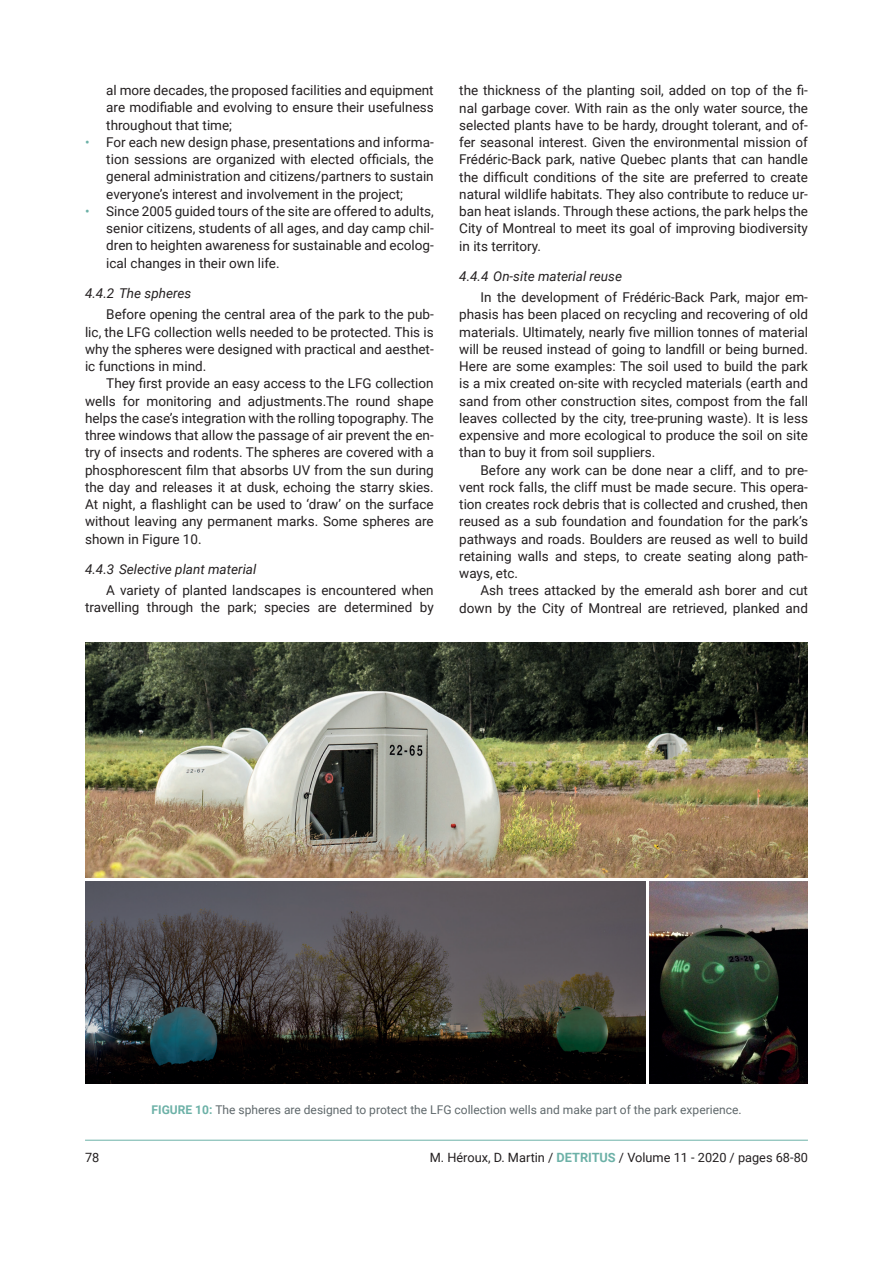
<style>
.page{position:relative;width:893px;height:1263px;background:#fff}
.page>*{position:absolute;margin:0;border:0;box-sizing:border-box;transform-origin:0 0}
.t1{font:13.5px/17.2px "Roboto";color:#231f20;text-align:justify}
.t2{font:italic 13.5px "Roboto";color:#231f20}
.t3{font:12.75px "Roboto";color:#231f20}
.t4{font:12px "Roboto";color:#5f686b}
.s1{color:#6cb1a7}
.s2{font-weight:700;color:#6cb1a7}
</style>
<div class="page">
<hr style="left:85px;top:1140px;width:723px;height:1px;background:#6cb1a7">
<img style="left:85px;top:642px;width:723px;height:235px">
<img style="left:85px;top:881px;width:560px;height:203px">
<img style="left:649px;top:881px;width:159px;height:203px">
<p class="t1" style="left:106px;top:81px;width:329px">al more decades, the proposed facilities and equipment are modifiable and evolving to ensure their usefulness throughout that time;</p>
<p class="t1" style="left:106px;top:133px;width:329px;text-indent:-21px"><span class="s1">•</span> For each new design phase, presentations and informa&shy;tion sessions are organized with elected officials, the general administration and citizens/partners to sustain everyone’s interest and involvement in the project;</p>
<p class="t1" style="left:106px;top:202px;width:329px;text-indent:-21px"><span class="s1">•</span> Since 2005 guided tours of the site are offered to adults, senior citizens, students of all ages, and day camp chil&shy;dren to heighten awareness for sustainable and ecolog&shy;ical changes in their own life.</p>
<p class="t2" style="left:85px;top:283px;width:108px">4.4.2 The spheres</p>
<p class="t1" style="left:85px;top:305px;width:350px;text-indent:21px">Before opening the central area of the park to the pub&shy;lic, the LFG collection wells needed to be protected. This is why the spheres were designed with practical and aesthet&shy;ic functions in mind.</p>
<p class="t1" style="left:85px;top:374px;width:350px;text-indent:21px">They first provide an easy access to the LFG collection wells for monitoring and adjustments.The round shape helps the case’s integration with the rolling topography. The three windows that allow the passage of air prevent the en&shy;try of insects and rodents. The spheres are covered with a phosphorescent film that absorbs UV from the sun during the day and releases it at dusk, echoing the starry skies.<br>At night, a flashlight can be used to ‘draw’ on the surface without leaving any permanent marks. Some spheres are shown in Figure 10.</p>
<p class="t2" style="left:85px;top:559px;width:173px">4.4.3 Selective plant material</p>
<p class="t1" style="left:85px;top:581px;width:350px;text-align:right">A variety of planted landscapes is encountered when travelling through the park; species are determined by</p>
<p class="t1" style="left:459px;top:81px;width:350px">the thickness of the planting soil, added on top of the fi&shy;nal garbage cover. With rain as the only water source, the selected plants have to be hardy, drought tolerant, and of&shy;fer seasonal interest. Given the environmental mission of Frédéric-Back park, native Quebec plants that can handle the difficult conditions of the site are preferred to create natural wildlife habitats. They also contribute to reduce ur&shy;ban heat islands. Through these actions, the park helps the City of Montreal to meet its goal of improving biodiversity in its territory.</p>
<p class="t2" style="left:459px;top:266px;width:164px">4.4.4 On-site material reuse</p>
<p class="t1" style="left:459px;top:288px;width:350px;text-indent:21px">In the development of Frédéric-Back Park, major em&shy;phasis has been placed on recycling and recovering of old materials. Ultimately, nearly five million tonnes of material will be reused instead of going to landfill or being burned.<br>Here are some examples: The soil used to build the park is a mix created on-site with recycled materials (earth and sand from other construction sites, compost from the fall leaves collected by the city, tree-pruning waste). It is less expensive and more ecological to produce the soil on site than to buy it from soil suppliers.</p>
<p class="t1" style="left:459px;top:461px;width:350px;text-indent:21px">Before any work can be done near a cliff, and to pre&shy;vent rock falls, the cliff must be made secure. This opera&shy;tion creates rock debris that is collected and crushed, then reused as a sub foundation and foundation for the park’s pathways and roads. Boulders are reused as well to build retaining walls and steps, to create seating along path&shy;ways, etc.</p>
<p class="t1" style="left:459px;top:581px;width:350px;text-align:right">Ash trees attacked by the emerald ash borer and cut down by the City of Montreal are retrieved, planked and</p>
<p class="t4" style="left:152px;top:1101px;width:591px"><span class="s2">FIGURE 10:</span> The spheres are designed to protect the LFG collection wells and make part of the park experience.</p>
<p class="t3" style="left:85px;top:1148px;width:16px">78</p>
<p class="t3" style="left:430px;top:1148px;width:380px">M. Héroux, D. Martin / <span class="s2">DETRITUS</span> / Volume 11 - 2020 / pages 68-80</p>
</div>
